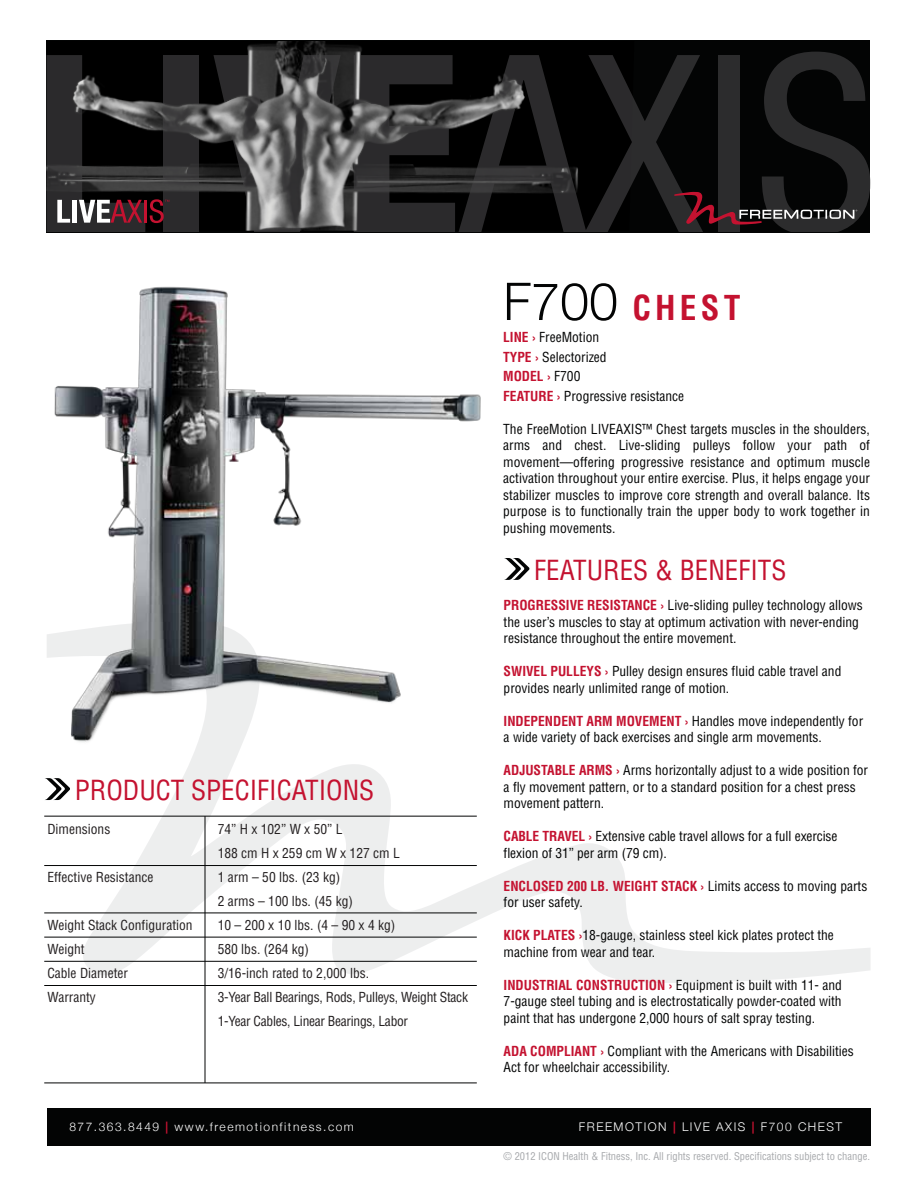
<style>
.page{position:relative;width:918px;height:1188px;background:#fff}
.page>*{position:absolute;margin:0;border:0;box-sizing:border-box;transform-origin:0 0}
.t1{font:700 condensed 33.45px "Helvetica LT Std";letter-spacing:.125em;color:#c41230}
.t2{font:condensed 27px "Helvetica LT Std";color:#c41230}
.t3{font:condensed 13.5px/16.5px "Helvetica LT Std";color:#030404}
.t4{font:condensed 13.5px/24px "Helvetica LT Std";color:#231f20}
.t5{font:300 12px "Helvetica Neue";letter-spacing:.125em;color:#fff}
.t6{font:condensed 10.5px "Helvetica LT Std";color:#a7a9ac}
.s1{font-weight:700;color:#c41230}
.s2{font-family:"Helvetica Neue";font-weight:300;font-stretch:normal;font-size:52.05px;color:#030404}
</style>
<div class="page">
<svg style="left:47px;top:781px;width:823px;height:202px"></svg>
<div style="left:47px;top:1108px;width:824px;height:38px;background:#030404"></div>
<svg style="left:45px;top:781px;width:25px;height:19px"></svg>
<img style="left:45px;top:286px;width:436px;height:495px">
<hr style="left:44px;top:816px;width:433px;height:1px;background:#030404">
<hr style="left:205px;top:816px;width:1px;height:267px;background:#030404">
<hr style="left:44px;top:865px;width:433px;height:1px;background:#030404">
<hr style="left:44px;top:913px;width:433px;height:1px;background:#030404">
<hr style="left:44px;top:937px;width:433px;height:1px;background:#030404">
<hr style="left:44px;top:961px;width:433px;height:1px;background:#030404">
<hr style="left:44px;top:985px;width:433px;height:1px;background:#030404">
<hr style="left:44px;top:1083px;width:433px;height:1px;background:#030404">
<svg style="left:504px;top:558px;width:26px;height:22px"></svg>
<div style="left:46px;top:40px;width:824px;height:193px;background:#030404"></div>
<img style="left:199px;top:41px;width:163px;height:190px">
<svg style="left:213px;top:55px;width:128px;height:177px;background:#575757"></svg>
<svg style="left:169px;top:55px;width:30px;height:177px;background:#343335"></svg>
<svg style="left:354px;top:52px;width:516px;height:180px"></svg>
<svg style="left:46px;top:55px;width:123px;height:177px"></svg>
<h2 class="t2" style="left:75px;top:773px;width:301px">PRODUCT SPECIFICATIONS</h2>
<p class="t4" style="left:47px;top:817px;width:64px">Dimensions</p>
<p class="t4" style="left:47px;top:865px;width:108px">Effective Resistance</p>
<p class="t4" style="left:47px;top:913px;width:147px">Weight Stack Configuration<br>Weight<br>Cable Diameter<br>Warranty</p>
<p class="t4" style="left:218px;top:817px;width:252px">74” H x 102” W x 50” L<br>188 cm H x 259 cm W x 127 cm L<br>1 arm – 50 lbs. (23 kg)<br>2 arms – 100 lbs. (45 kg)<br>10 – 200 x 10 lbs. (4 – 90 x 4 kg)<br>580 lbs. (264 kg)<br>3/16-inch rated to 2,000 lbs.<br>3-Year Ball Bearings, Rods, Pulleys, Weight Stack<br>1-Year Cables, Linear Bearings, Labor</p>
<p class="t5" style="left:69px;top:1117px;width:286px">877.363.8449 <span class="s1">|</span> www.freemotionfitness.com</p>
<h1 class="t1" style="left:503px;top:287px;width:239px"><span class="s2">F700</span> CHEST</h1>
<p class="t3" style="left:503px;top:327px;width:183px;line-height:19.5px"><span class="s1">LINE ›</span> FreeMotion<br><span class="s1">TYPE ›</span> Selectorized<br><span class="s1">MODEL ›</span> F700<br><span class="s1">FEATURE ›</span> Progressive resistance</p>
<p class="t3" style="left:503px;top:420px;width:368px;text-align:justify">The FreeMotion LIVEAXIS™ Chest targets muscles in the shoulders, arms and chest. Live-sliding pulleys follow your path of movement—offering progressive resistance and optimum muscle activation throughout your entire exercise. Plus, it helps engage your stabilizer muscles to improve core strength and overall balance. Its purpose is to functionally train the upper body to work together in pushing movements.</p>
<h2 class="t2" style="left:534px;top:553px;width:254px">FEATURES &amp; BENEFITS</h2>
<p class="t3" style="left:504px;top:597px;width:361px"><span class="s1">PROGRESSIVE RESISTANCE ›</span> Live-sliding pulley technology allows the user’s muscles to stay at optimum activation with never-ending resistance throughout the entire movement.</p>
<p class="t3" style="left:504px;top:663px;width:339px"><span class="s1">SWIVEL PULLEYS ›</span> Pulley design ensures fluid cable travel and provides nearly unlimited range of motion.</p>
<p class="t3" style="left:504px;top:713px;width:361px"><span class="s1">INDEPENDENT ARM MOVEMENT ›</span> Handles move independently for a wide variety of back exercises and single arm movements.</p>
<p class="t3" style="left:504px;top:762px;width:366px"><span class="s1">ADJUSTABLE ARMS ›</span> Arms horizontally adjust to a wide position for a fly movement pattern, or to a standard position for a chest press movement pattern.</p>
<p class="t3" style="left:504px;top:828px;width:335px"><span class="s1">CABLE TRAVEL ›</span> Extensive cable travel allows for a full exercise flexion of 31” per arm (79 cm).</p>
<p class="t3" style="left:504px;top:878px;width:365px"><span class="s1">ENCLOSED 200 LB. WEIGHT STACK ›</span> Limits access to moving parts for user safety.</p>
<p class="t3" style="left:504px;top:927px;width:332px"><span class="s1">KICK PLATES ›</span>18-gauge, stainless steel kick plates protect the machine from wear and tear.</p>
<p class="t3" style="left:504px;top:977px;width:340px;text-align:justify"><span class="s1">INDUSTRIAL CONSTRUCTION ›</span> Equipment is built with 11- and 7-gauge steel tubing and is electrostatically powder-coated with paint that has undergone 2,000 hours of salt spray testing.</p>
<p class="t3" style="left:504px;top:1043px;width:352px"><span class="s1">ADA COMPLIANT ›</span> Compliant with the Americans with Disabilities<br>Act for wheelchair accessibility.</p>
<p class="t5" style="left:579px;top:1117px;width:265px">FREEMOTION <span class="s1">|</span> LIVE AXIS <span class="s1">|</span> F700 CHEST</p>
<p class="t6" style="left:504px;top:1150px;width:368px">© 2012 ICON Health &amp; Fitness, Inc. All rights reserved. Specifications subject to change.</p>
</div>
